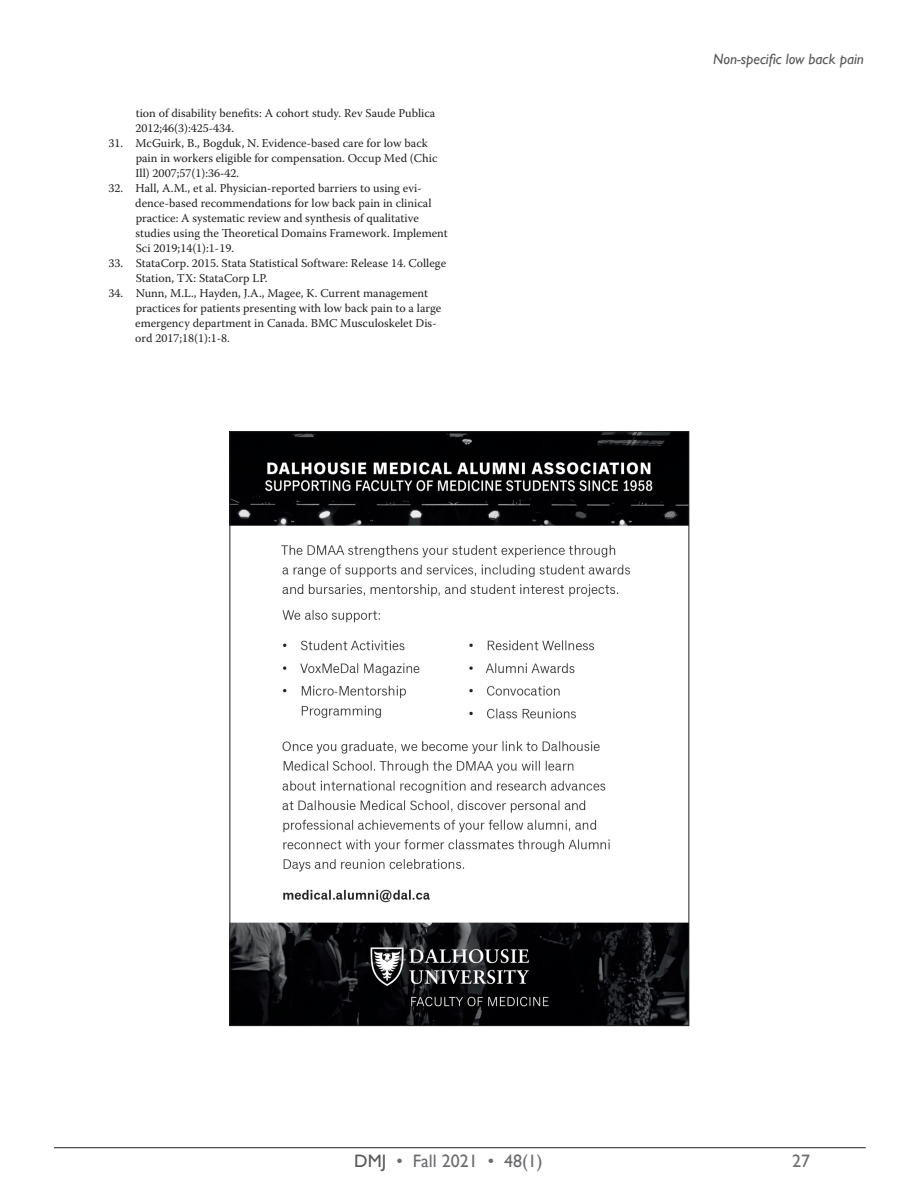
<style>
.page{position:relative;width:918px;height:1188px;background:#fff}
.page>*{position:absolute;margin:0;border:0;box-sizing:border-box;transform-origin:0 0}
.t1{font:18px "Gill Sans";color:#6c6d70}
.t2{font:italic 15px "Gill Sans";color:#57585a}
.t3{font:12px/15px "Warnock Pro";color:#231f20}
.s1{color:#57585a}
</style>
<div class="page">
<hr style="left:54px;top:1147px;width:812px;height:1px;background:#231f20">
<img style="left:232px;top:433px;width:455px;height:591px">
<p class="t3" style="left:135px;top:105px;width:302px">tion of disability benefits: A cohort study. Rev Saude Publica<br>2012;46(3):425-434.</p>
<p class="t3" style="left:136px;top:135px;width:303px;text-indent:-27px">31. McGuirk, B., Bogduk, N. Evidence-based care for low back pain in workers eligible for compensation. Occup Med (Chic<br>Ill) 2007;57(1):36-42.</p>
<p class="t3" style="left:135px;top:180px;width:314px;text-indent:-27px">32. Hall, A.M., et al. Physician-reported barriers to using evi&shy;dence-based recommendations for low back pain in clinical practice: A systematic review and synthesis of qualitative studies using the Theoretical Domains Framework. Implement Sci 2019;14(1):1-19.</p>
<p class="t3" style="left:136px;top:255px;width:312px;text-indent:-27px">33. StataCorp. 2015. Stata Statistical Software: Release 14. College<br>Station, TX: StataCorp LP.</p>
<p class="t3" style="left:135px;top:285px;width:307px;text-indent:-27px">34. Nunn, M.L., Hayden, J.A., Magee, K. Current management practices for patients presenting with low back pain to a large emergency department in Canada. BMC Musculoskelet Dis&shy;ord 2017;18(1):1-8.</p>
<p class="t2" style="left:713px;top:51px;width:152px">Non-specific low back pain</p>
<h1 class="t1" style="left:354px;top:1151px;width:190px"><span class="s1">DMJ</span> • Fall 2021 • 48(1)</h1>
<h1 class="t1" style="left:792px;top:1151px;width:19px">27</h1>
</div>
